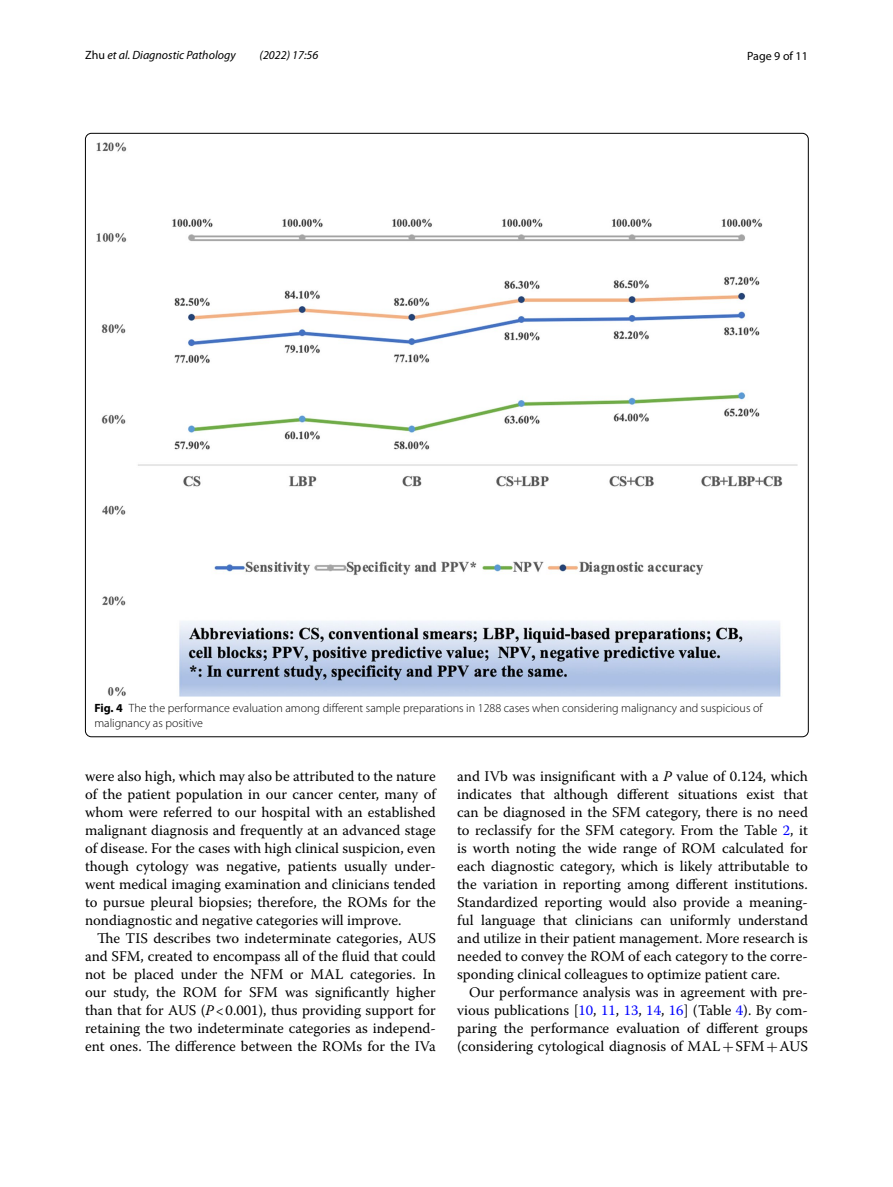
<style>
.page{position:relative;width:893px;height:1187px;background:#fff}
.page>*{position:absolute;margin:0;border:0;box-sizing:border-box;transform-origin:0 0}
.t1{font:14.7px/18px "Warnock Pro";color:#000;text-align:justify}
.t2{font:300 12px/15px "Myriad Pro";color:#000}
.t3{font:italic 12px "Myriad Pro";color:#000}
.t4{font:12px "Myriad Pro";color:#000}
.s1{font-style:normal}
.s2{font-weight:700}
.s3{font-style:italic}
.s4{color:#00f}
.s5{font-family:"MTSY"}
</style>
<div class="page">
<img style="left:97px;top:142px;width:700px;height:554px">
<p class="t3" style="left:85px;top:48px;width:152px"><span class="s1">Zhu</span> et al. Diagnostic Pathology</p>
<p class="t3" style="left:260px;top:48px;width:60px">(2022) 17:56</p>
<p class="t4" style="left:747px;top:48px;width:62px">Page 9 of 11</p>
<p class="t2" style="left:94px;top:700px;width:670px"><span class="s2">Fig. 4</span> The the performance evaluation among different sample preparations in 1288 cases when considering malignancy and suspicious of malignancy as positive</p>
<p class="t1" style="left:85px;top:766px;width:352px">were also high, which may also be attributed to the nature of the patient population in our cancer center, many of whom were referred to our hospital with an established malignant diagnosis and frequently at an advanced stage of disease. For the cases with high clinical suspicion, even though cytology was negative, patients usually under&shy;went medical imaging examination and clinicians tended to pursue pleural biopsies; therefore, the ROMs for the nondiagnostic and negative categories will improve.</p>
<p class="t1" style="left:85px;top:928px;width:352px;text-indent:12px">The TIS describes two indeterminate categories, AUS and SFM, created to encompass all of the fluid that could not be placed under the NFM or MAL categories. In our study, the ROM for SFM was significantly higher than that for AUS (<span class="s3">P</span>&lt;0.001), thus providing support for retaining the two indeterminate categories as independ&shy;ent ones. The difference between the ROMs for the IVa</p>
<p class="t1" style="left:457px;top:766px;width:352px">and IVb was insignificant with a <span class="s3">P</span> value of 0.124, which indicates that although different situations exist that can be diagnosed in the SFM category, there is no need to reclassify for the SFM category. From the Table <span class="s4">2</span>, it is worth noting the wide range of ROM calculated for each diagnostic category, which is likely attributable to the variation in reporting among different institutions.<br>Standardized reporting would also provide a meaning&shy;ful language that clinicians can uniformly understand and utilize in their patient management. More research is needed to convey the ROM of each category to the corre&shy;sponding clinical colleagues to optimize patient care.</p>
<p class="t1" style="left:457px;top:982px;width:352px;text-indent:12px">Our performance analysis was in agreement with pre&shy;vious publications [<span class="s4">10</span>, <span class="s4">11</span>, <span class="s4">13</span>, <span class="s4">14</span>, <span class="s4">16</span>] (Table <span class="s4">4</span>). By com&shy;paring the performance evaluation of different groups (considering cytological diagnosis of MAL<span class="s5">+</span>SFM<span class="s5">+</span>AUS</p>
</div>
